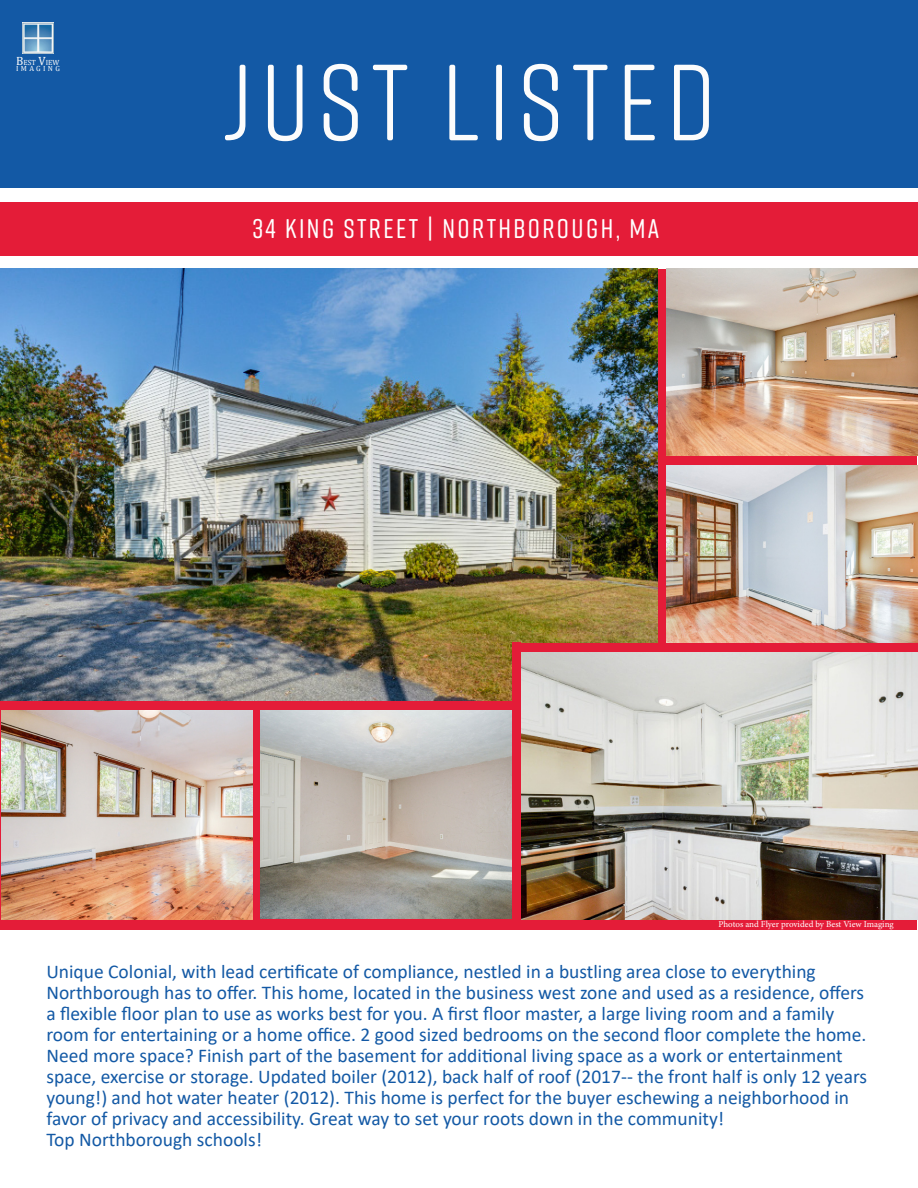
<style>
.page{position:relative;width:918px;height:1188px;background:#fff}
.page>*{position:absolute;margin:0;border:0;box-sizing:border-box;transform-origin:0 0}
.t1{font:108px "Rift Soft";letter-spacing:.08em;color:#fcfcfc}
.t2{font:500 27px "Rift Soft";letter-spacing:.09em;color:#fff}
.t3{font:19.5px/21px "Calibri";color:#1359a5}
.t4{font:9px "Minion Pro";letter-spacing:-.005em;color:#fff}
.t5{font:7.5px "Cambria";letter-spacing:.3em;color:#fffefc}
.s1{font-size:12px}
</style>
<div class="page">
<div style="left:1px;top:270px;width:916px;height:660px;background:#e41c38"></div>
<div style="left:0;top:0;width:918px;height:188px;background:#1359a5"></div>
<div style="left:0;top:202px;width:918px;height:54px;background:#e41c38"></div>
<img style="left:22px;top:23px;width:32px;height:31px">
<img style="left:0;top:269px;width:657px;height:432px">
<img style="left:1px;top:710px;width:251px;height:209px">
<img style="left:261px;top:710px;width:251px;height:209px">
<img style="left:666px;top:269px;width:252px;height:187px">
<img style="left:666px;top:466px;width:252px;height:177px">
<div style="left:512px;top:643px;width:9px;height:274px;background:#e41c38"></div>
<div style="left:519px;top:643px;width:399px;height:9px;background:#e41c38"></div>
<img style="left:521px;top:652px;width:397px;height:267px">
<p class="t5" style="left:16px;top:58px;width:45px"><span class="s1">B</span>EST <span class="s1">V</span>IEW</p>
<p class="t5" style="left:16px;top:64px;width:45px">IMAGING</p>
<p class="t1" style="left:223px;top:27px;width:494px">JUST LISTED</p>
<p class="t2" style="left:252px;top:210px;width:408px">34 KING STREET | NORTHBOROUGH, MA</p>
<p class="t4" style="left:718px;top:918px;width:177px">Photos and Flyer provided by Best View Imaging</p>
<p class="t3" style="left:46px;top:960px;width:822px">Unique Colonial, with lead certificate of compliance, nestled in a bustling area close to everything Northborough has to offer. This home, located in the business west zone and used as a residence, offers a flexible floor plan to use as works best for you. A first floor master, a large living room and a family room for entertaining or a home office. 2 good sized bedrooms on the second floor complete the home.<br>Need more space? Finish part of the basement for additional living space as a work or entertainment space, exercise or storage. Updated boiler (2012), back half of roof (2017-- the front half is only 12 years young!) and hot water heater (2012). This home is perfect for the buyer eschewing a neighborhood in favor of privacy and accessibility. Great way to set your roots down in the community!</p>
<p class="t3" style="left:46px;top:1128px;width:217px">Top Northborough schools!</p>
</div>
